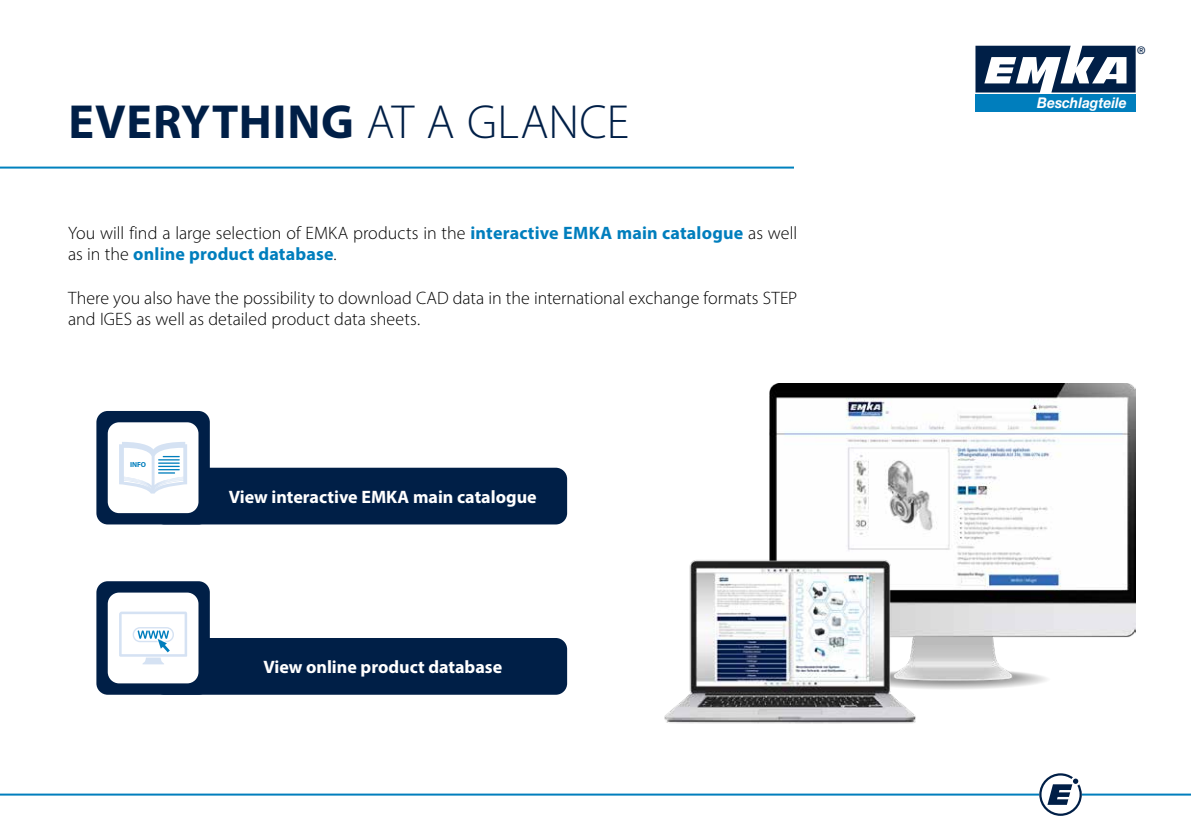
<style>
.page{position:relative;width:1191px;height:840px;background:#fff}
.page>*{position:absolute;margin:0;border:0;box-sizing:border-box;transform-origin:0 0}
.t1{font:700 48px "Myriad Pro";letter-spacing:.02em;color:#001f47}
.t2{font:300 18px/21.6px "Myriad Pro";color:#000}
.t3{font:700 18px "Myriad Pro";color:#fff}
.t4{font:italic 700 14.8px "Helvetica Neue LT Std";color:#fff;scale:.94 1}
.t5{font:500 10.4px "Helvetica Neue";color:#001f47}
.t6{font:700 7.2px "Myriad Pro";color:#007ebd}
.s1{font-weight:300}
.s2{font-weight:700;color:#007ebd}
</style>
<div class="page">
<div style="left:153px;top:467px;width:414px;height:57px;background:#001f47;border-radius:11px"></div>
<div style="left:96px;top:411px;width:114px;height:113px;background:#001f47;border-radius:11px"></div>
<div style="left:108px;top:422px;width:90px;height:91px;background:#fff;border-radius:11px"></div>
<svg style="left:119px;top:442px;width:68px;height:51px"></svg>
<div style="left:153px;top:637px;width:414px;height:57px;background:#001f47;border-radius:11px"></div>
<div style="left:96px;top:581px;width:114px;height:113px;background:#001f47;border-radius:11px"></div>
<div style="left:108px;top:592px;width:90px;height:91px;background:#fff;border-radius:11px"></div>
<svg style="left:119px;top:611px;width:68px;height:53px"></svg>
<hr style="left:0;top:166px;width:794px;height:2px;background:#0082be">
<img style="left:769px;top:383px;width:366px;height:305px">
<img style="left:664px;top:552px;width:257px;height:172px">
<hr style="left:0;top:793px;width:1039px;height:2px;background:#007ebd">
<hr style="left:1081px;top:793px;width:110px;height:2px;background:#007ebd">
<svg style="left:1039px;top:773px;width:42px;height:42px"></svg>
<svg style="left:975px;top:92px;width:160px;height:1px"></svg>
<div style="left:975px;top:94px;width:160px;height:18px;background:#007ebd"></div>
<svg style="left:975px;top:46px;width:160px;height:46px"></svg>
<h1 class="t1" style="left:69px;top:91px;width:562px">EVERYTHING <span class="s1">AT A GLANCE</span></h1>
<p class="t2" style="left:68px;top:222px;width:730px">You will find a large selection of EMKA products in the <span class="s2">interactive EMKA main catalogue</span> as well as in the <span class="s2">online product database</span>.</p>
<p class="t2" style="left:68px;top:286px;width:730px">There you also have the possibility to download CAD data in the international exchange formats STEP and IGES as well as detailed product data sheets.</p>
<p class="t6" style="left:130px;top:460px;width:18px">INFO</p>
<p class="t3" style="left:229px;top:484px;width:309px">View interactive EMKA main catalogue</p>
<p class="t3" style="left:263px;top:655px;width:240px">View online product database</p>
<p class="t5" style="left:1137px;top:44px;width:10px">®</p>
<p class="t4" style="left:1037px;top:93px;width:97px">Beschlagteile</p>
</div>
